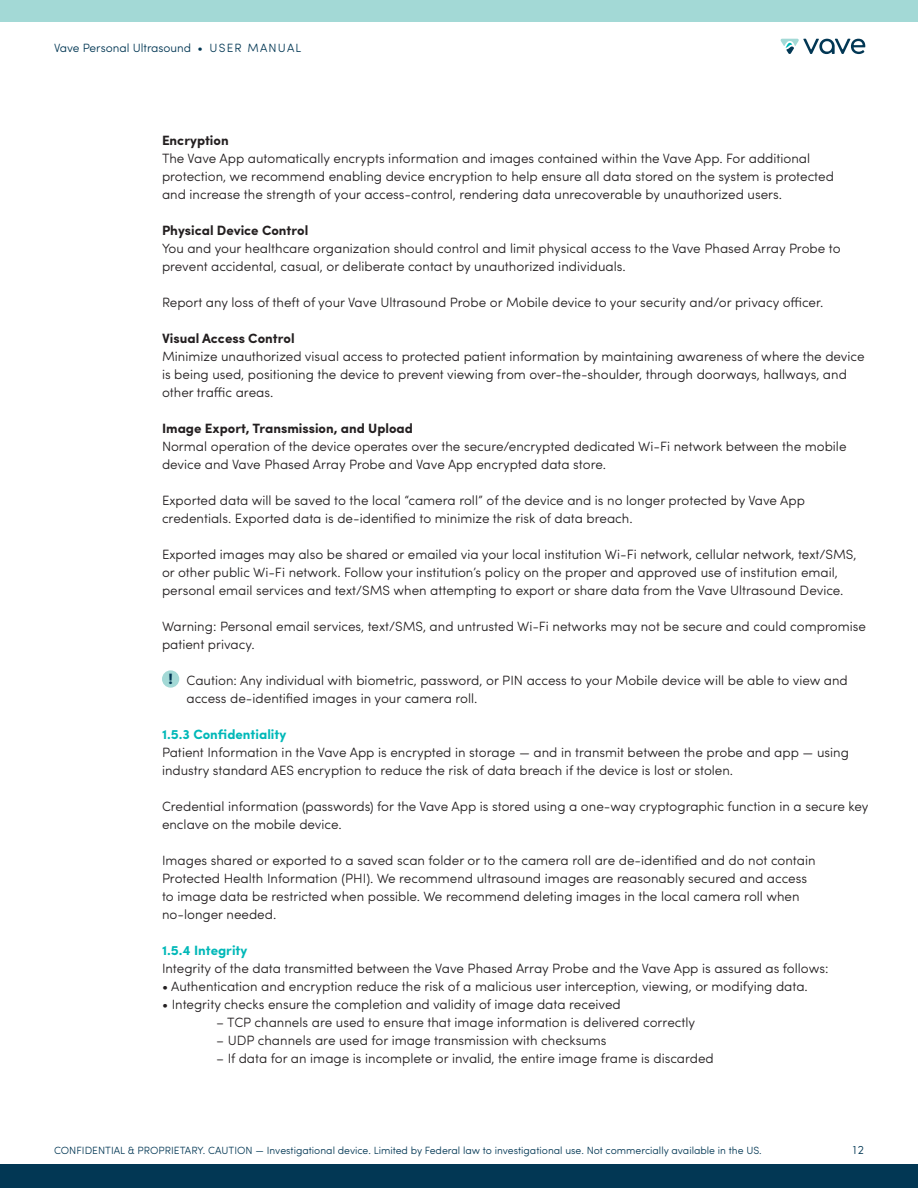
<style>
.page{position:relative;width:918px;height:1188px;background:#fff}
.page>*{position:absolute;margin:0;border:0;box-sizing:border-box;transform-origin:0 0}
.t1{font:900 15px "Sofia Pro";color:#023754}
.level_2_copy{font:300 13.5px/18px "Sofia Pro Soft";color:#231f20}
.level_2_copy-2{font:700 13.5px "Sofia Pro";color:#231f20}
.subhead_-_level_2{font:700 13.5px "Sofia Pro";color:#00b8b8}
.t2{font:300 12px "Sofia Pro Soft";color:#023754}
.t3{font:300 10.5px "Sofia Pro Soft";color:#023754}
</style>
<div class="page">
<div style="left:0;top:0;width:918px;height:22px;background:#a3d9d6"></div>
<svg style="left:780px;top:39px;width:85px;height:15px"></svg>
<div style="left:0;top:1164px;width:918px;height:24px;background:#023754"></div>
<div style="left:162px;top:670px;width:17px;height:18px;background:#a3d9d6;border-radius:50%"></div>
<p class="t2" style="left:54px;top:40px;width:249px">Vave Personal Ultrasound • USER MANUAL</p>
<p class="level_2_copy-2" style="left:162px;top:130px;width:68px">Encryption</p>
<p class="level_2_copy" style="left:162px;top:148px;width:673px">The Vave App automatically encrypts information and images contained within the Vave App. For additional protection, we recommend enabling device encryption to help ensure all data stored on the system is protected and increase the strength of your access-control, rendering data unrecoverable by unauthorized users.</p>
<p class="level_2_copy-2" style="left:162px;top:220px;width:148px">Physical Device Control</p>
<p class="level_2_copy" style="left:162px;top:238px;width:680px">You and your healthcare organization should control and limit physical access to the Vave Phased Array Probe to prevent accidental, casual, or deliberate contact by unauthorized individuals.</p>
<p class="level_2_copy" style="left:162px;top:292px;width:663px">Report any loss of theft of your Vave Ultrasound Probe or Mobile device to your security and/or privacy officer.</p>
<p class="level_2_copy-2" style="left:162px;top:328px;width:134px">Visual Access Control</p>
<p class="level_2_copy" style="left:162px;top:346px;width:704px">Minimize unauthorized visual access to protected patient information by maintaining awareness of where the device is being used, positioning the device to prevent viewing from over-the-shoulder, through doorways, hallways, and other traffic areas.</p>
<p class="level_2_copy-2" style="left:162px;top:418px;width:253px">Image Export, Transmission, and Upload</p>
<p class="level_2_copy" style="left:162px;top:436px;width:686px">Normal operation of the device operates over the secure/encrypted dedicated Wi-Fi network between the mobile device and Vave Phased Array Probe and Vave App encrypted data store.</p>
<p class="level_2_copy" style="left:162px;top:490px;width:645px">Exported data will be saved to the local “camera roll” of the device and is no longer protected by Vave App credentials. Exported data is de-identified to minimize the risk of data breach.</p>
<p class="level_2_copy" style="left:162px;top:544px;width:696px">Exported images may also be shared or emailed via your local institution Wi-Fi network, cellular network, text/SMS, or other public Wi-Fi network. Follow your institution’s policy on the proper and approved use of institution email, personal email services and text/SMS when attempting to export or share data from the Vave Ultrasound Device.</p>
<p class="level_2_copy" style="left:162px;top:616px;width:705px">Warning: Personal email services, text/SMS, and untrusted Wi-Fi networks may not be secure and could compromise patient privacy.</p>
<p class="t1" style="left:168px;top:667px;width:6px">!</p>
<p class="level_2_copy" style="left:186px;top:670px;width:663px">Caution: Any individual with biometric, password, or PIN access to your Mobile device will be able to view and access de-identified images in your camera roll.</p>
<p class="subhead_-_level_2" style="left:162px;top:724px;width:126px">1.5.3 Confidentiality</p>
<p class="level_2_copy" style="left:162px;top:742px;width:689px">Patient Information in the Vave App is encrypted in storage — and in transmit between the probe and app — using industry standard AES encryption to reduce the risk of data breach if the device is lost or stolen.</p>
<p class="level_2_copy" style="left:162px;top:796px;width:708px">Credential information (passwords) for the Vave App is stored using a one-way cryptographic function in a secure key enclave on the mobile device.</p>
<p class="level_2_copy" style="left:162px;top:850px;width:655px">Images shared or exported to a saved scan folder or to the camera roll are de-identified and do not contain Protected Health Information (PHI). We recommend ultrasound images are reasonably secured and access to image data be restricted when possible. We recommend deleting images in the local camera roll when no-longer needed.</p>
<p class="subhead_-_level_2" style="left:162px;top:940px;width:87px">1.5.4 Integrity</p>
<p class="level_2_copy" style="left:162px;top:958px;width:668px">Integrity of the data transmitted between the Vave Phased Array Probe and the Vave App is assured as follows:</p>
<p class="level_2_copy" style="left:162px;top:976px;width:647px">• Authentication and encryption reduce the risk of a malicious user interception, viewing, or modifying data.</p>
<p class="level_2_copy" style="left:162px;top:994px;width:460px">• Integrity checks ensure the completion and validity of image data received</p>
<p class="level_2_copy" style="left:216px;top:1012px;width:481px">– TCP channels are used to ensure that image information is delivered correctly</p>
<p class="level_2_copy" style="left:216px;top:1030px;width:392px">– UDP channels are used for image transmission with checksums</p>
<p class="level_2_copy" style="left:216px;top:1048px;width:499px">– If data for an image is incomplete or invalid, the entire image frame is discarded</p>
<p class="t3" style="left:54px;top:1143px;width:709px">CONFIDENTIAL &amp; PROPRIETARY. CAUTION — Investigational device. Limited by Federal law to investigational use. Not commercially available in the US.</p>
<p class="t2" style="left:853px;top:1141px;width:13px">12</p>
</div>
